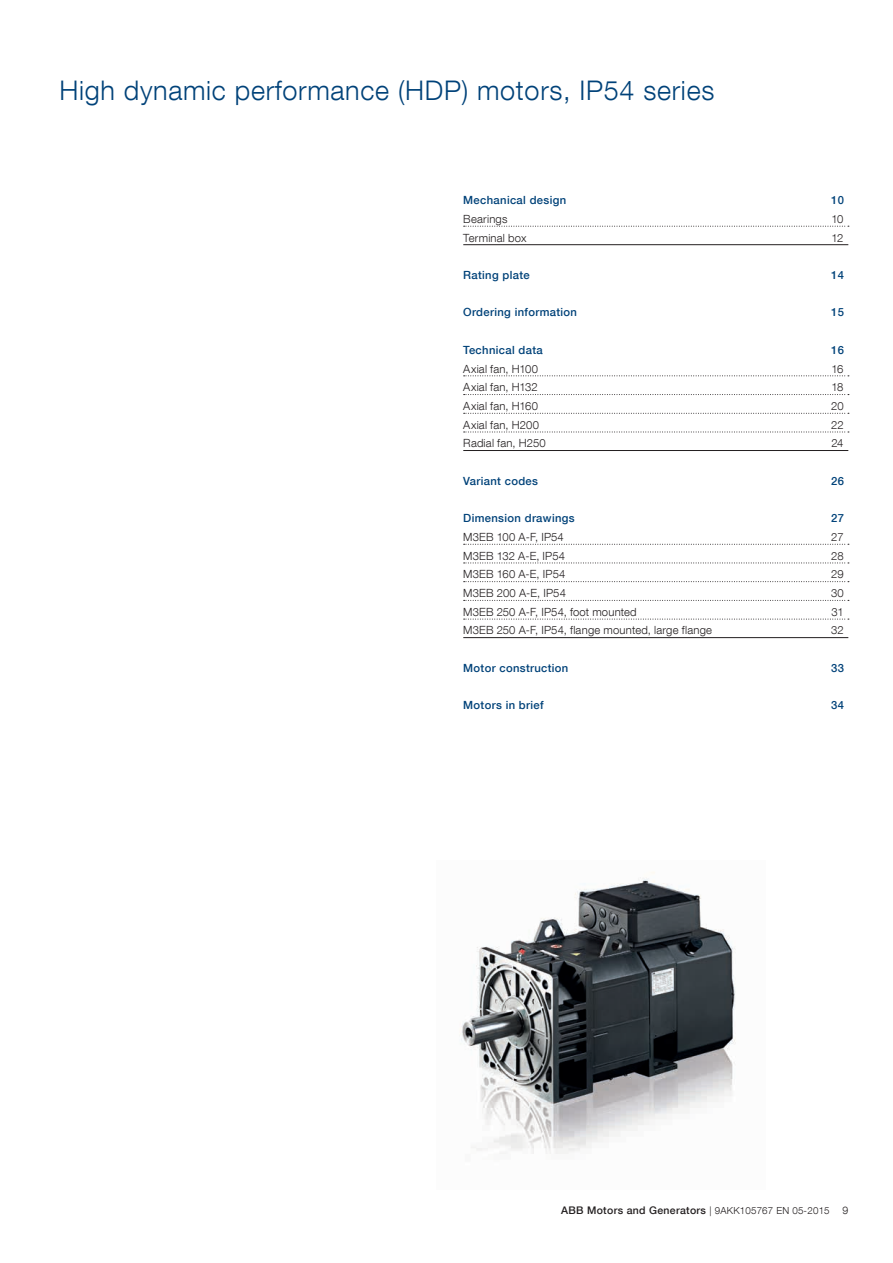
<style>
.page{position:relative;width:893px;height:1263px;background:#fff}
.page>*{position:absolute;margin:0;border:0;box-sizing:border-box;transform-origin:0 0}
.t1{font:300 27px "Helvetica Neue LT Com";letter-spacing:.025em;color:#004279}
.t2{font:300 11.25px "Helvetica Neue LT Com";letter-spacing:.015em;color:#231f20}
.t3{font:500 11.25px "Helvetica Neue LT Com";letter-spacing:.03em;color:#004279}
.t4{font:500 10.5px "Helvetica Neue LT Com";letter-spacing:.03em;color:#231f20}
.s1{font-weight:300;font-size:9.75px}
.s2{font-weight:300}
</style>
<div class="page">
<svg style="left:464px;top:226px;width:385px;height:1px"></svg>
<hr style="left:463px;top:244px;width:385px;height:1px;background:#231f20">
<svg style="left:464px;top:375px;width:385px;height:1px"></svg>
<svg style="left:464px;top:394px;width:385px;height:1px"></svg>
<svg style="left:464px;top:413px;width:385px;height:1px"></svg>
<svg style="left:464px;top:432px;width:385px;height:1px"></svg>
<hr style="left:463px;top:450px;width:385px;height:1px;background:#231f20">
<svg style="left:464px;top:544px;width:385px;height:1px"></svg>
<svg style="left:464px;top:563px;width:385px;height:1px"></svg>
<svg style="left:464px;top:581px;width:385px;height:1px"></svg>
<svg style="left:464px;top:600px;width:385px;height:1px"></svg>
<svg style="left:464px;top:619px;width:385px;height:1px"></svg>
<hr style="left:463px;top:637px;width:385px;height:1px;background:#231f20">
<img style="left:461px;top:872px;width:275px;height:282px">
<h1 class="t1" style="left:60px;top:74px;width:656px">High dynamic performance (HDP) motors, IP54 series</h1>
<p class="t3" style="left:463px;top:193px;width:104px">Mechanical design</p>
<p class="t3" style="left:831px;top:193px;width:14px">10</p>
<p class="t2" style="left:463px;top:212px;width:46px">Bearings</p>
<p class="t2" style="left:831px;top:212px;width:14px">10</p>
<p class="t2" style="left:463px;top:231px;width:65px">Terminal box</p>
<p class="t2" style="left:831px;top:231px;width:13px">12</p>
<p class="t3" style="left:463px;top:268px;width:68px">Rating plate</p>
<p class="t3" style="left:831px;top:268px;width:14px">14</p>
<p class="t3" style="left:463px;top:306px;width:115px">Ordering information</p>
<p class="t3" style="left:831px;top:306px;width:14px">15</p>
<p class="t3" style="left:463px;top:343px;width:81px">Technical data</p>
<p class="t3" style="left:831px;top:343px;width:14px">16</p>
<p class="t2" style="left:463px;top:362px;width:76px">Axial fan, H100</p>
<p class="t2" style="left:831px;top:362px;width:14px">16</p>
<p class="t2" style="left:463px;top:380px;width:76px">Axial fan, H132</p>
<p class="t2" style="left:831px;top:380px;width:13px">18</p>
<p class="t2" style="left:463px;top:399px;width:76px">Axial fan, H160</p>
<p class="t2" style="left:831px;top:399px;width:14px">20</p>
<p class="t2" style="left:463px;top:418px;width:77px">Axial fan, H200</p>
<p class="t2" style="left:831px;top:418px;width:14px">22</p>
<p class="t2" style="left:463px;top:436px;width:84px">Radial fan, H250</p>
<p class="t2" style="left:831px;top:436px;width:14px">24</p>
<p class="t3" style="left:463px;top:474px;width:76px">Variant codes</p>
<p class="t3" style="left:831px;top:474px;width:14px">26</p>
<p class="t3" style="left:463px;top:511px;width:113px">Dimension drawings</p>
<p class="t3" style="left:831px;top:511px;width:14px">27</p>
<p class="t2" style="left:463px;top:530px;width:102px">M3EB 100 A-F, IP54</p>
<p class="t2" style="left:831px;top:530px;width:14px">27</p>
<p class="t2" style="left:463px;top:549px;width:103px">M3EB 132 A-E, IP54</p>
<p class="t2" style="left:831px;top:549px;width:14px">28</p>
<p class="t2" style="left:463px;top:567px;width:104px">M3EB 160 A-E, IP54</p>
<p class="t2" style="left:831px;top:567px;width:14px">29</p>
<p class="t2" style="left:463px;top:586px;width:104px">M3EB 200 A-E, IP54</p>
<p class="t2" style="left:831px;top:586px;width:14px">30</p>
<p class="t2" style="left:463px;top:605px;width:175px">M3EB 250 A-F, IP54, foot mounted</p>
<p class="t2" style="left:831px;top:605px;width:14px">31</p>
<p class="t2" style="left:463px;top:624px;width:250px">M3EB 250 A-F, IP54, flange mounted, large flange</p>
<p class="t2" style="left:831px;top:624px;width:14px">32</p>
<p class="t3" style="left:463px;top:661px;width:107px">Motor construction</p>
<p class="t3" style="left:831px;top:661px;width:14px">33</p>
<p class="t3" style="left:463px;top:698px;width:82px">Motors in brief</p>
<p class="t3" style="left:831px;top:698px;width:14px">34</p>
<p class="t4" style="left:561px;top:1204px;width:289px">ABB Motors and Generators <span class="s1">| 9AKK105767 EN 05-2015</span> <span class="s2">9</span></p>
</div>
